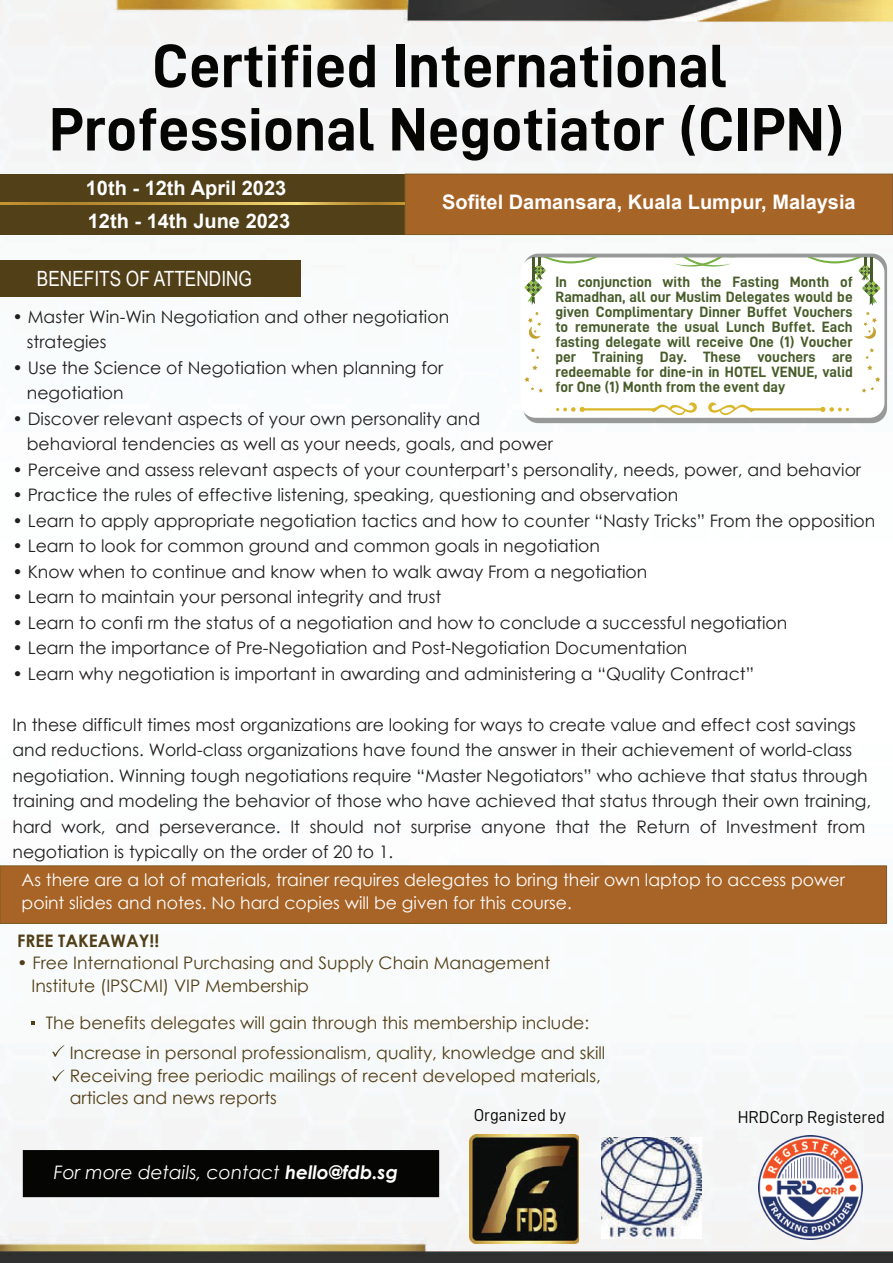
<style>
.page{position:relative;width:893px;height:1263px;background:#fff}
.page>*{position:absolute;margin:0;border:0;box-sizing:border-box;transform-origin:0 0}
.t1{font:61.5px/63.3px "D DIN Bold";color:#050504;text-align:center}
.t2{font:21px "Arial Narrow";color:#fff}
.t3{font:700 19.95px "Arial";color:#fff}
.t4{font:italic 18.6px "Century Gothic";color:#fff}
.t5{font:17.25px/25.5px "Century Gothic";color:#211e1e}
.t6{font:17.25px/22.5px "Century Gothic";color:#513f18}
.t7{font:17.25px/22.5px "Century Gothic";color:#fff}
.t8{font:17.25px "D DIN";color:#050504}
.t9{font:700 17.25px "Century Gothic";color:#513f18}
.t10{font:15px/15px "D DIN Bold";color:#475c29;text-align:justify}
.s1{font-weight:700}
</style>
<div class="page">
<img style="left:0;top:0;width:893px;height:1263px">
<img style="left:602px;top:1137px;width:100px;height:102px">
<div style="left:0;top:866px;width:886px;height:57px;background:#a86326"></div>
<div style="left:0;top:865px;width:887px;height:59px;border:1px solid #7c5b26"></div>
<svg style="left:31px;top:1021px;width:4px;height:4px"></svg>
<svg style="left:52px;top:1045px;width:12px;height:12px"></svg>
<svg style="left:52px;top:1070px;width:12px;height:12px"></svg>
<div style="left:0;top:260px;width:300px;height:37px;background:#513f18"></div>
<img style="left:470px;top:1134px;width:109px;height:109px">
<div style="left:0;top:174px;width:405px;height:61px;background:#514018"></div>
<div style="left:405px;top:174px;width:488px;height:61px;background:#a76427"></div>
<div style="left:405px;top:174px;width:488px;height:61px;border:1px solid #7e5d27"></div>
<img style="left:759px;top:1135px;width:104px;height:104px">
<svg style="left:0;top:203px;width:404px;height:1px"></svg>
<div style="left:523px;top:254px;width:364px;height:169px;background:#979999;border-radius:15px"></div>
<div style="left:521px;top:257px;width:363px;height:161px;background:#fff;border-radius:15px"></div>
<svg style="left:532px;top:365px;width:6px;height:5px"></svg>
<svg style="left:531px;top:348px;width:8px;height:11px"></svg>
<svg style="left:524px;top:377px;width:19px;height:16px"></svg>
<svg style="left:528px;top:312px;width:13px;height:27px"></svg>
<svg style="left:867px;top:365px;width:5px;height:5px"></svg>
<svg style="left:865px;top:348px;width:9px;height:11px"></svg>
<svg style="left:862px;top:377px;width:18px;height:16px"></svg>
<svg style="left:864px;top:312px;width:13px;height:27px"></svg>
<svg style="left:522px;top:258px;width:74px;height:47px"></svg>
<svg style="left:809px;top:258px;width:82px;height:48px"></svg>
<svg style="left:674px;top:258px;width:57px;height:9px"></svg>
<svg style="left:556px;top:402px;width:293px;height:14px"></svg>
<div style="left:23px;top:1150px;width:416px;height:47px;background:#050504"></div>
<h1 class="t1" style="left:49px;top:33px;width:796px">Certified International<br>Professional Negotiator (CIPN)</h1>
<p class="t3" style="left:86px;top:174px;width:202px">10th - 12th April 2023</p>
<p class="t3" style="left:88px;top:207px;width:204px">12th - 14th June 2023</p>
<p class="t3" style="left:442px;top:188px;width:415px">Sofitel Damansara, Kuala Lumpur, Malaysia</p>
<p class="t2" style="left:37px;top:263px;width:216px">BENEFITS OF ATTENDING</p>
<p class="t5" style="left:27px;top:304px;width:424px;text-indent:-14px">• Master Win-Win Negotiation and other negotiation strategies</p>
<p class="t5" style="left:27px;top:355px;width:418px;text-indent:-14px">• Use the Science of Negotiation when planning for negotiation</p>
<p class="t5" style="left:27px;top:406px;width:528px;text-indent:-14px">• Discover relevant aspects of your own personality and behavioral tendencies as well as your needs, goals, and power</p>
<p class="t5" style="left:13px;top:457px;width:850px">• Perceive and assess relevant aspects of your counterpart’s personality, needs, power, and behavior</p>
<p class="t5" style="left:13px;top:482px;width:667px">• Practice the rules of effective listening, speaking, questioning and observation</p>
<p class="t5" style="left:13px;top:508px;width:864px">• Learn to apply appropriate negotiation tactics and how to counter “Nasty Tricks” From the opposition</p>
<p class="t5" style="left:13px;top:533px;width:589px">• Learn to look for common ground and common goals in negotiation</p>
<p class="t5" style="left:13px;top:559px;width:636px">• Know when to continue and know when to walk away From a negotiation</p>
<p class="t5" style="left:13px;top:584px;width:430px">• Learn to maintain your personal integrity and trust</p>
<p class="t5" style="left:13px;top:610px;width:776px">• Learn to confi rm the status of a negotiation and how to conclude a successful negotiation</p>
<p class="t5" style="left:13px;top:635px;width:676px">• Learn the importance of Pre-Negotiation and Post-Negotiation Documentation</p>
<p class="t5" style="left:13px;top:661px;width:743px">• Learn why negotiation is important in awarding and administering a “Quality Contract”</p>
<p class="t5" style="left:13px;top:712px;width:860px">In these difficult times most organizations are looking for ways to create value and effect cost savings and reductions. World-class organizations have found the answer in their achievement of world-class negotiation. Winning tough negotiations require “Master Negotiators” who achieve that status through training and modeling the behavior of those who have achieved that status through their own training, hard work, and perseverance. It should not surprise anyone that the Return of Investment from negotiation is typically on the order of 20 to 1.</p>
<p class="t7" style="left:22px;top:868px;width:825px">As there are a lot of materials, trainer requires delegates to bring their own laptop to access power point slides and notes. No hard copies will be given for this course.</p>
<p class="t10" style="left:555px;top:274px;width:299px">In conjunction with the Fasting Month of Ramadhan, all our Muslim Delegates would be given Complimentary Dinner Buffet Vouchers to remunerate the usual Lunch Buffet. Each fasting delegate will receive One (1) Voucher per Training Day. These vouchers are redeemable for dine-in in HOTEL VENUE, valid for One (1) Month from the event day</p>
<p class="t9" style="left:17px;top:927px;width:144px">FREE TAKEAWAY!!</p>
<p class="t6" style="left:31px;top:951px;width:520px;text-indent:-14px">• Free International Purchasing and Supply Chain Management<br>Institute (IPSCMI) VIP Membership</p>
<p class="t6" style="left:70px;top:1007px;width:537px;line-height:30px;text-indent:-24px">The benefits delegates will gain through this membership include:<br>Increase in personal professionalism, quality, knowledge and skill</p>
<p class="t6" style="left:70px;top:1064px;width:533px">Receiving free periodic mailings of recent developed materials, articles and news reports</p>
<p class="t8" style="left:474px;top:1106px;width:94px">Organized by</p>
<p class="t4" style="left:54px;top:1159px;width:346px">For more details, contact <span class="s1">hello@fdb.sg</span></p>
<p class="t8" style="left:738px;top:1107px;width:149px">HRDCorp Registered</p>
</div>
